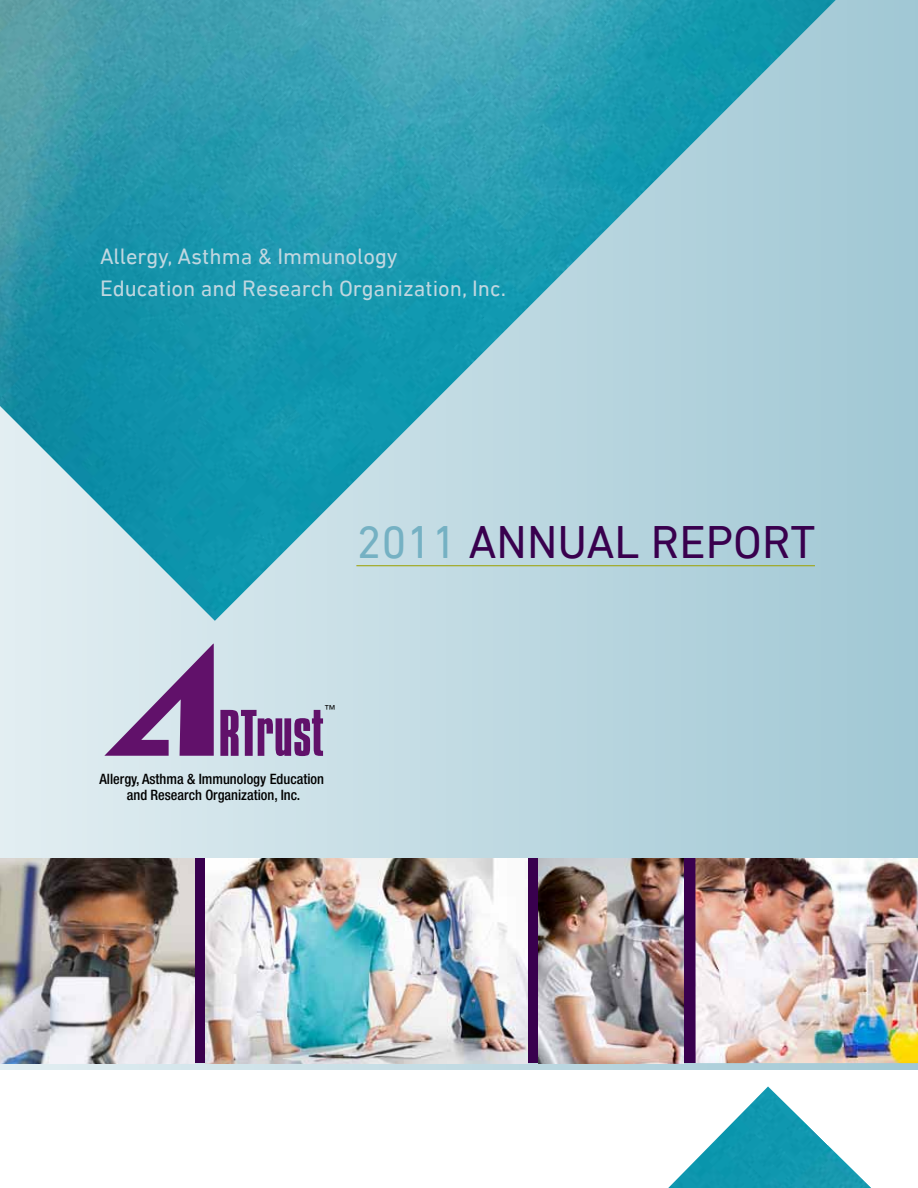
<style>
.page{position:relative;width:918px;height:1188px;background:#fff}
.page>*{position:absolute;margin:0;border:0;box-sizing:border-box;transform-origin:0 0}
.t1{font:46.5px "DIN Next LT Pro";color:#39004e}
.t2{font:22.5px/32.4px "DIN Next LT Pro";color:#c1d7e0}
.t3{font:500 condensed 14.25px/15.8px "Helvetica Neue LT";color:#000;text-align:center}
.t4{font:condensed 11.1px "Helvetica Neue LT";color:#000}
.s1{color:#75b1c3}
</style>
<div class="page">
<div style="left:0;top:1px;width:918px;height:1069px;background:linear-gradient(to right,#e3eef2,#a1c8d4)"></div>
<svg style="left:104px;top:644px;width:110px;height:112px;background:#a58db5"></svg>
<svg style="left:220px;top:710px;width:103px;height:46px;background:#8d669d"></svg>
<img style="left:0;top:0;width:836px;height:621px">
<img style="left:668px;top:1086px;width:203px;height:102px">
<div style="left:0;top:858px;width:918px;height:205px;background:#39004e"></div>
<img style="left:0;top:858px;width:194px;height:205px">
<img style="left:206px;top:858px;width:321px;height:205px">
<img style="left:538px;top:858px;width:146px;height:205px">
<img style="left:695px;top:858px;width:223px;height:205px">
<h2 class="t2" style="left:100px;top:240px;width:408px">Allergy, Asthma &amp; Immunology<br>Education and Research Organization, Inc.</h2>
<h1 class="t1" style="left:356px;top:515px;width:461px"><span class="s1">2011</span> ANNUAL REPORT</h1>
<p class="t4" style="left:325px;top:703px;width:13px">™</p>
<p class="t3" style="left:99px;top:771px;width:226px">Allergy, Asthma &amp; Immunology Education and Research Organization, Inc.</p>
</div>
